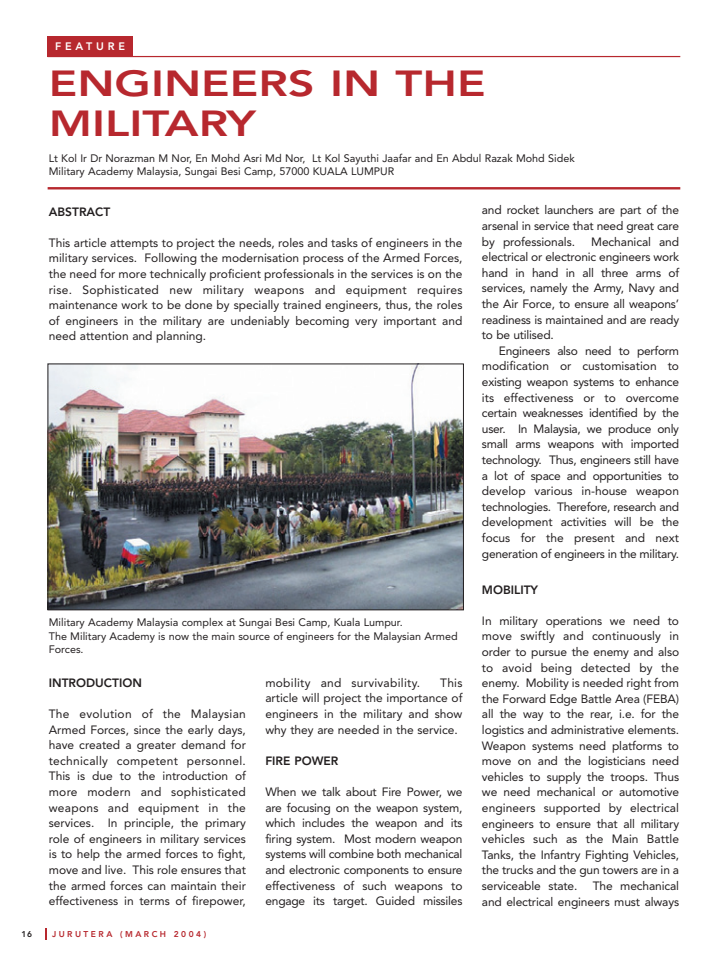
<style>
.page{position:relative;width:716px;height:968px;background:#fff}
.page>*{position:absolute;margin:0;border:0;box-sizing:border-box;transform-origin:0 0}
.t1{font:800 36px/39.6px "Avenir";color:#b7282e;scale:1.3 1}
.t2{font:12px/15.6px "Avenir";letter-spacing:-.01em;color:#231f20;text-align:justify}
.t3{font:800 12px "Avenir";color:#231f20}
.t4{font:12px "Avenir";letter-spacing:.02em;color:#231f20}
.t5{font:10.8px/13.2px "Avenir";color:#231f20}
.t6{font:800 10.8px "Avenir";letter-spacing:.355em;color:#fff}
.t7{font:800 8.4px "Avenir";letter-spacing:.295em;color:#b7282e}
.t8{font:800 8.4px "Avenir";color:#231f20}
</style>
<div class="page">
<svg style="left:45px;top:928px;width:2px;height:11px"></svg>
<hr style="left:48px;top:56px;width:632px;height:1px;background:#b7282e">
<div style="left:48px;top:36px;width:85px;height:21px;background:#b7282e"></div>
<hr style="left:48px;top:187px;width:632px;height:2px;background:#b7282e">
<img style="left:50px;top:366px;width:412px;height:242px">
<div style="left:48px;top:364px;width:416px;height:246px;border:1px solid #231f20"></div>
<p class="t6" style="left:55px;top:42px;width:72px">FEATURE</p>
<h1 class="t1" style="left:49px;top:67px;width:338px">ENGINEERS IN THE<br>MILITARY</h1>
<p class="t5" style="left:49px;top:153px;width:527px">Lt Kol Ir Dr Norazman M Nor, En Mohd Asri Md Nor, Lt Kol Sayuthi Jaafar and En Abdul Razak Mohd Sidek<br>Military Academy Malaysia, Sungai Besi Camp, 57000 KUALA LUMPUR</p>
<p class="t2" style="left:482px;top:203px;width:199px">and rocket launchers are part of the arsenal in service that need great care by professionals.</p>
<p class="t3" style="left:49px;top:206px;width:63px">ABSTRACT</p>
<p class="t2" style="left:49px;top:236px;width:415px">This article attempts to project the needs, roles and tasks of engineers in the military services. Following the modernisation process of the Armed Forces, the need for more technically proficient professionals in the services is on the rise. Sophisticated new military weapons and equipment requires maintenance work to be done by specially trained engineers, thus, the roles of engineers in the military are undeniably becoming very important and need attention and planning.</p>
<p class="t2" style="left:482px;top:235px;width:199px;text-indent:109px">Mechanical and electrical or electronic engineers work hand in hand in all three arms of services, namely the Army, Navy and the Air Force, to ensure all weapons’ readiness is maintained and are ready to be utilised.</p>
<p class="t2" style="left:482px;top:344px;width:199px;text-indent:17px">Engineers also need to perform modification or customisation to existing weapon systems to enhance its effectiveness or to overcome certain weaknesses identified by the user. In Malaysia, we produce only small arms weapons with imported technology. Thus, engineers still have a lot of space and opportunities to develop various in-house weapon technologies. Therefore, research and development activities will be the focus for the present and next generation of engineers in the military.</p>
<p class="t3" style="left:482px;top:584px;width:58px">MOBILITY</p>
<p class="t2" style="left:482px;top:614px;width:199px">In military operations we need to move swiftly and continuously in order to pursue the enemy and also to avoid being detected by the enemy. Mobility is needed right from the Forward Edge Battle Area (FEBA) all the way to the rear, i.e. for the logistics and administrative elements.<br>Weapon systems need platforms to move on and the logisticians need vehicles to supply the troops. Thus we need mechanical or automotive engineers supported by electrical engineers to ensure that all military vehicles such as the Main Battle Tanks, the Infantry Fighting Vehicles, the trucks and the gun towers are in a serviceable state.</p>
<p class="t5" style="left:49px;top:617px;width:410px">Military Academy Malaysia complex at Sungai Besi Camp, Kuala Lumpur.<br>The Military Academy is now the main source of engineers for the Malaysian Armed<br>Forces.</p>
<p class="t2" style="left:265px;top:676px;width:199px;text-indent:175px">This article will project the importance of engineers in the military and show why they are needed in the service.</p>
<p class="t3" style="left:265px;top:756px;width:75px">FIRE POWER</p>
<p class="t2" style="left:265px;top:785px;width:199px">When we talk about Fire Power, we are focusing on the weapon system, which includes the weapon and its firing system. Most modern weapon systems will combine both mechanical and electronic components to ensure effectiveness of such weapons to engage its target. Guided missiles</p>
<p class="t4" style="left:265px;top:678px;width:156px">mobility and survivability.</p>
<p class="t3" style="left:49px;top:678px;width:95px">INTRODUCTION</p>
<p class="t2" style="left:49px;top:707px;width:199px">The evolution of the Malaysian Armed Forces, since the early days, have created a greater demand for technically competent personnel.<br>This is due to the introduction of more modern and sophisticated weapons and equipment in the services. In principle, the primary role of engineers in military services is to help the armed forces to fight, move and live. This role ensures that the armed forces can maintain their effectiveness in terms of firepower,</p>
<p class="t2" style="left:482px;top:879px;width:199px;text-align:right">The mechanical<br>and electrical engineers must always</p>
<p class="t8" style="left:22px;top:930px;width:12px">16</p>
<p class="t7" style="left:52px;top:931px;width:156px">JURUTERA (MARCH 2004)</p>
</div>
